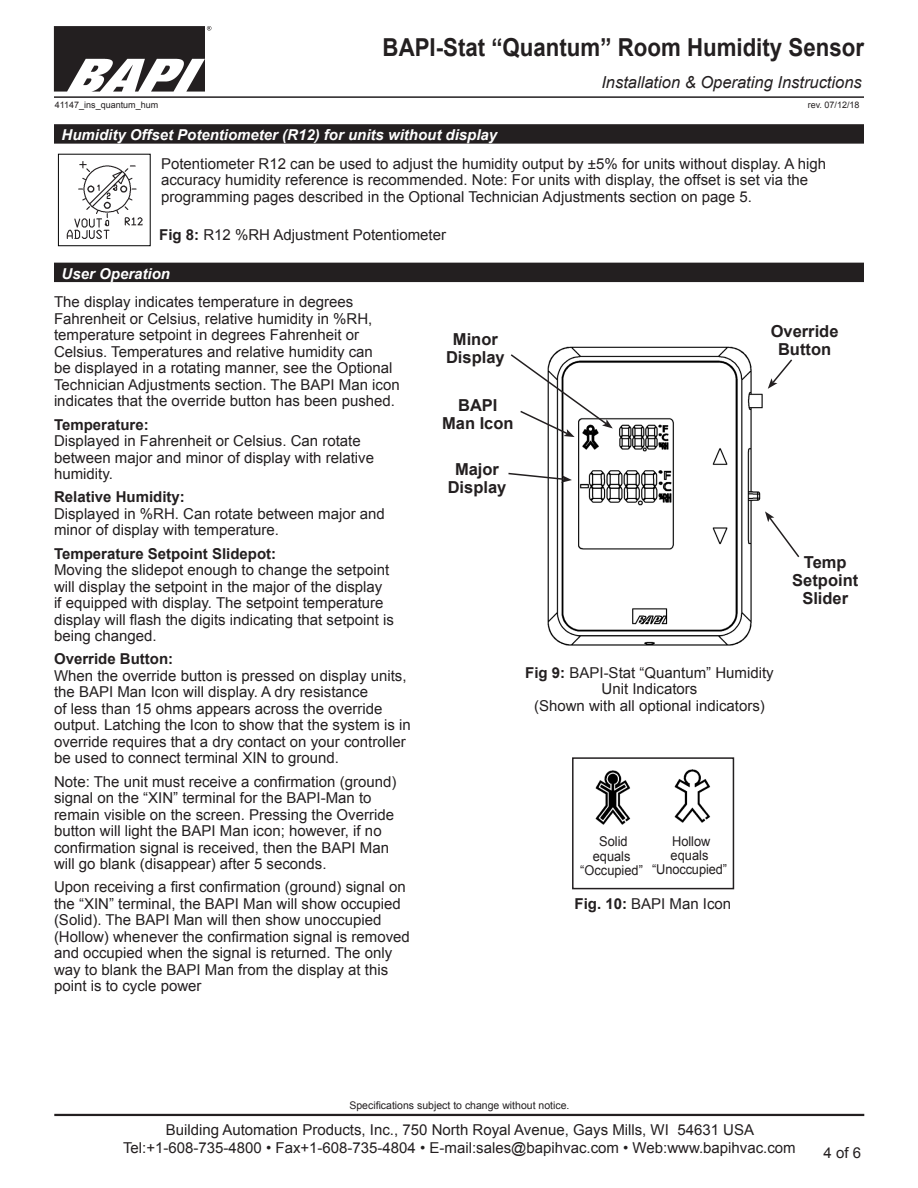
<style>
.page{position:relative;width:918px;height:1188px;background:#fff}
.page>*{position:absolute;margin:0;border:0;box-sizing:border-box;transform-origin:0 0}
.t1{font:700 24.75px "Arial";color:#231f20;scale:.9 1}
.t2{font:700 16.5px/18px "Arial";color:#231f20;text-align:center}
.t3{font:italic 16.5px "Arial";color:#231f20}
.t4{font:15px/16.5px "Arial";color:#231f20}
.t5{font:700 15px "Arial";color:#231f20}
.Datasheet_Section_Ti{font:italic 700 15px "Arial";color:#fff}
.t6{font:13.5px/14.2px "Arial";color:#231f20;text-align:center;scale:.95 1}
.t7{font:10.5px "Arial";color:#231f20}
.t8{font:9px "Arial";color:#231f20}
.s1{font-weight:700}
</style>
<div class="page">
<hr style="left:54px;top:1114px;width:810px;height:2px;background:#231f20">
<hr style="left:54px;top:96px;width:810px;height:2px;background:#231f20">
<img style="left:53px;top:26px;width:159px;height:66px">
<div style="left:55px;top:125px;width:808px;height:18px;background:#231f20"></div>
<div style="left:54px;top:124px;width:810px;height:20px;border:2px solid #231f20"></div>
<img style="left:66px;top:161px;width:77px;height:78px">
<div style="left:58px;top:154px;width:93px;height:92px;border:1px solid #000"></div>
<div style="left:55px;top:263px;width:808px;height:18px;background:#231f20"></div>
<div style="left:54px;top:263px;width:810px;height:19px;border:2px solid #231f20"></div>
<img style="left:547px;top:346px;width:221px;height:300px">
<svg style="left:768px;top:359px;width:25px;height:30px"></svg>
<svg style="left:765px;top:511px;width:35px;height:48px"></svg>
<svg style="left:508px;top:472px;width:64px;height:11px"></svg>
<svg style="left:510px;top:353px;width:103px;height:84px"></svg>
<div style="left:572px;top:757px;width:162px;height:132px;border:2px solid #231f20"></div>
<img style="left:595px;top:771px;width:36px;height:53px">
<img style="left:675px;top:769px;width:36px;height:54px">
<h1 class="t1" style="left:383px;top:31px;width:536px">BAPI-Stat “Quantum” Room Humidity Sensor</h1>
<p class="t3" style="left:601px;top:71px;width:262px">Installation &amp; Operating Instructions</p>
<p class="t8" style="left:55px;top:99px;width:105px">41147_ins_quantum_hum</p>
<p class="t8" style="left:808px;top:99px;width:53px">rev. 07/12/18</p>
<p class="Datasheet_Section_Ti" style="left:62px;top:124px;width:437px">Humidity Offset Potentiometer (R12) for units without display</p>
<p class="t4" style="left:161px;top:155px;width:667px">Potentiometer R12 can be used to adjust the humidity output by ±5% for units without display. A high accuracy humidity reference is recommended. Note: For units with display, the offset is set via the programming pages described in the Optional Technician Adjustments section on page 5.</p>
<p class="t4" style="left:159px;top:227px;width:288px"><span class="s1">Fig 8:</span> R12 %RH Adjustment Potentiometer</p>
<p class="Datasheet_Section_Ti" style="left:62px;top:263px;width:110px">User Operation</p>
<p class="t4" style="left:54px;top:294px;width:347px">The display indicates temperature in degrees Fahrenheit or Celsius, relative humidity in %RH, temperature setpoint in degrees Fahrenheit or Celsius. Temperatures and relative humidity can<br>be displayed in a rotating manner, see the Optional Technician Adjustments section. The BAPI Man icon indicates that the override button has been pushed.</p>
<p class="t5" style="left:54px;top:414px;width:96px">Temperature:</p>
<p class="t4" style="left:54px;top:433px;width:322px">Displayed in Fahrenheit or Celsius. Can rotate between major and minor of display with relative humidity.</p>
<p class="t5" style="left:54px;top:487px;width:132px">Relative Humidity:</p>
<p class="t4" style="left:54px;top:505px;width:332px">Displayed in %RH. Can rotate between major and minor of display with temperature.</p>
<p class="t5" style="left:54px;top:543px;width:224px">Temperature Setpoint Slidepot:</p>
<p class="t4" style="left:54px;top:562px;width:342px">Moving the slidepot enough to change the setpoint will display the setpoint in the major of the display<br>if equipped with display. The setpoint temperature display will flash the digits indicating that setpoint is being changed.</p>
<p class="t5" style="left:54px;top:649px;width:121px">Override Button:</p>
<p class="t4" style="left:54px;top:667px;width:358px">When the override button is pressed on display units, the BAPI Man Icon will display. A dry resistance<br>of less than 15 ohms appears across the override output. Latching the Icon to show that the system is in override requires that a dry contact on your controller be used to connect terminal XIN to ground.</p>
<p class="t4" style="left:54px;top:773px;width:344px">Note: The unit must receive a confirmation (ground) signal on the “XIN” terminal for the BAPI-Man to remain visible on the screen. Pressing the Override button will light the BAPI Man icon; however, if no confirmation signal is received, then the BAPI Man will go blank (disappear) after 5 seconds.</p>
<p class="t4" style="left:54px;top:879px;width:357px">Upon receiving a first confirmation (ground) signal on the “XIN” terminal, the BAPI Man will show occupied (Solid). The BAPI Man will then show unoccupied (Hollow) whenever the confirmation signal is removed and occupied when the signal is returned. The only way to blank the BAPI Man from the display at this point is to cycle power</p>
<p class="t2" style="left:453px;top:331px;width:46px">Minor</p>
<p class="t2" style="left:446px;top:349px;width:60px">Display</p>
<p class="t2" style="left:442px;top:397px;width:73px">BAPI<br>Man Icon</p>
<p class="t2" style="left:455px;top:461px;width:46px">Major</p>
<p class="t2" style="left:448px;top:479px;width:60px">Display</p>
<p class="t2" style="left:771px;top:323px;width:69px">Override</p>
<p class="t2" style="left:778px;top:341px;width:55px">Button</p>
<p class="t2" style="left:804px;top:553px;width:44px">Temp</p>
<p class="t2" style="left:792px;top:571px;width:67px">Setpoint</p>
<p class="t2" style="left:802px;top:589px;width:47px">Slider</p>
<p class="t4" style="left:525px;top:664px;width:250px;text-align:center"><span class="s1">Fig 9:</span> BAPI-Stat “Quantum” Humidity<br>Unit Indicators</p>
<p class="t4" style="left:534px;top:697px;width:232px">(Shown with all optional indicators)</p>
<p class="t6" style="left:652px;top:834px;width:80px">Hollow equals “Unoccupied”</p>
<p class="t4" style="left:575px;top:896px;width:158px"><span class="s1">Fig. 10:</span> BAPI Man Icon</p>
<p class="t6" style="left:580px;top:835px;width:68px">Solid equals “Occupied”</p>
<p class="t7" style="left:349px;top:1098px;width:222px">Specifications subject to change without notice.</p>
<p class="t4" style="left:123px;top:1121px;width:674px;line-height:18px;text-align:center">Building Automation Products, Inc., 750 North Royal Avenue, Gays Mills, WI 54631 USA<br>Tel:+1-608-735-4800 • Fax+1-608-735-4804 • E-mail:sales@bapihvac.com • Web:www.bapihvac.com</p>
<p class="t4" style="left:824px;top:1145px;width:39px">4 of 6</p>
</div>
